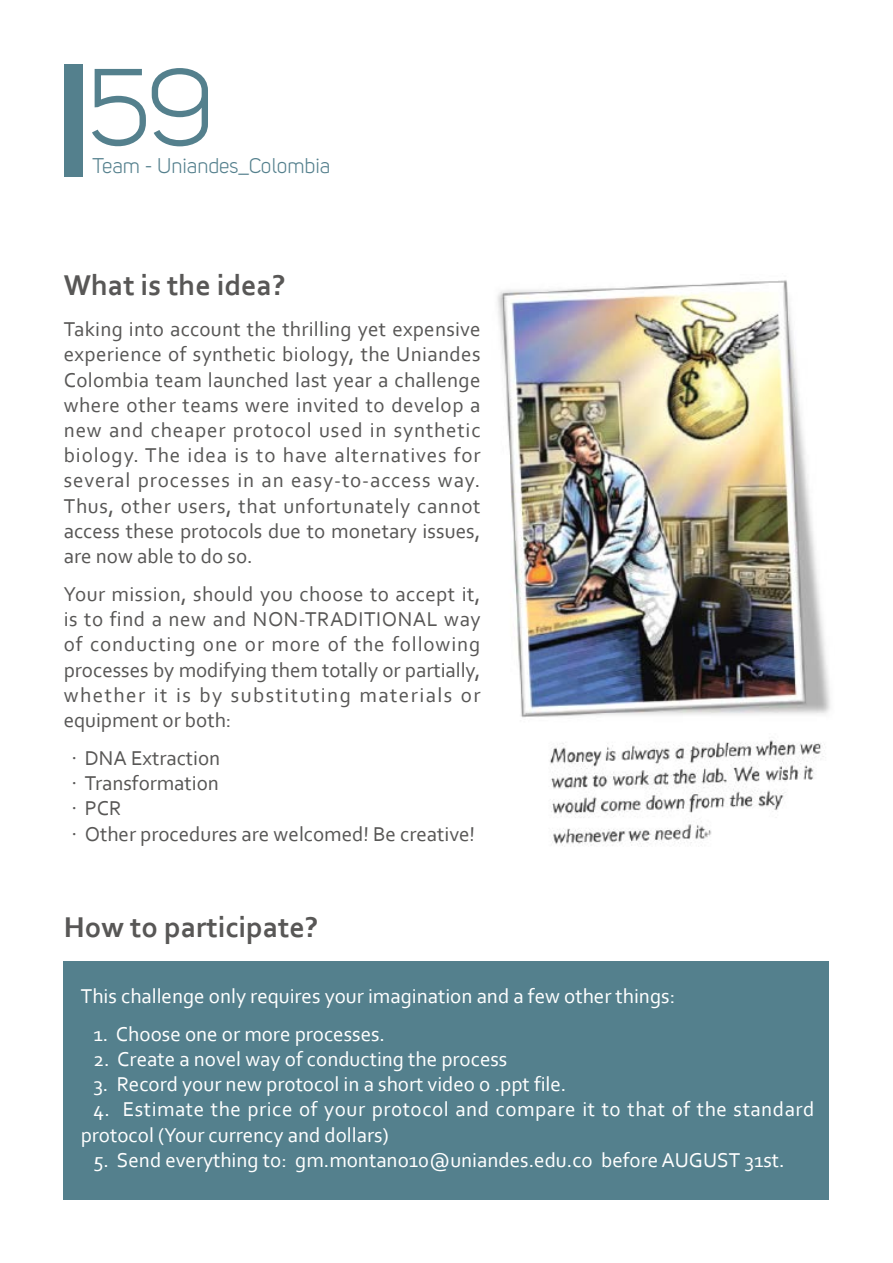
<style>
.page{position:relative;width:893px;height:1263px;background:#fff}
.page>*{position:absolute;margin:0;border:0;box-sizing:border-box;transform-origin:0 0}
.t1{font:108px "Uni Sans Book";color:#54808d}
.t2{font:700 30px "Corbel";color:#585756}
.t3{font:21px/25.2px "Corbel";color:#585756;text-align:justify}
.t4{font:21px "Corbel";color:#fff}
.t5{font:21px/25.2px "Corbel";letter-spacing:.025em;color:#fff}
.t6{font:21px "Uni Sans Book";color:#54808d}
.s1{font-family:"Adobe Song Std";font-weight:300}
</style>
<div class="page">
<div style="left:64px;top:64px;width:19px;height:112px;background:#54808d"></div>
<img style="left:497px;top:280px;width:333px;height:567px">
<div style="left:64px;top:961px;width:765px;height:238px;background:#54808d"></div>
<h1 class="t1" style="left:88px;top:46px;width:127px">59</h1>
<p class="t6" style="left:92px;top:154px;width:239px">Team - Uniandes_Colombia</p>
<h2 class="t2" style="left:64px;top:266px;width:223px">What is the idea?</h2>
<p class="t3" style="left:64px;top:316px;width:418px">Taking into account the thrilling yet expensive experience of synthetic biology, the U niandes Colombia team launched last year a challenge where other teams were invited to develop a new and cheaper protocol used in synthetic biology. The idea is to have alternatives for several processes in an easy-to-access way.<br>Thus, other users, that unfortunately cannot access these protocols due to monetary issues, are now able to do so.</p>
<p class="t3" style="left:64px;top:581px;width:418px">Your mission, should you choose to accept it, is to find a new and NON-TRADITIONAL way of conducting one or more of the following processes by modifying them totally or partially, whether it is by substituting materials or equipment or both:</p>
<p class="t3" style="left:64px;top:745px;width:413px;text-align:left"><span class="s1">·</span>DNA Extraction<br><span class="s1">·</span>Transformation<br><span class="s1">·</span>PCR<br><span class="s1">·</span>Other procedures are welcomed! Be creative!</p>
<h2 class="t2" style="left:64px;top:908px;width:256px">How to participate?</h2>
<p class="t4" style="left:81px;top:983px;width:596px">This challenge only requires your imagination and a few other things:</p>
<p class="t4" style="left:93px;top:1021px;width:293px">1. Choose one or more processes.</p>
<p class="t4" style="left:93px;top:1046px;width:416px">2. Create a novel way of conducting the process</p>
<p class="t4" style="left:93px;top:1071px;width:475px">3. Record your new protocol in a short video o .ppt file.</p>
<p class="t5" style="left:81px;top:1096px;width:735px;text-indent:12px">4. Estimate the price of your protocol and compare it to that of the standard protocol (Your currency and dollars)</p>
<p class="t4" style="left:93px;top:1147px;width:693px">5. Send everything to: gm.montano10@uniandes.edu.co before AUGUST 31st.</p>
</div>
